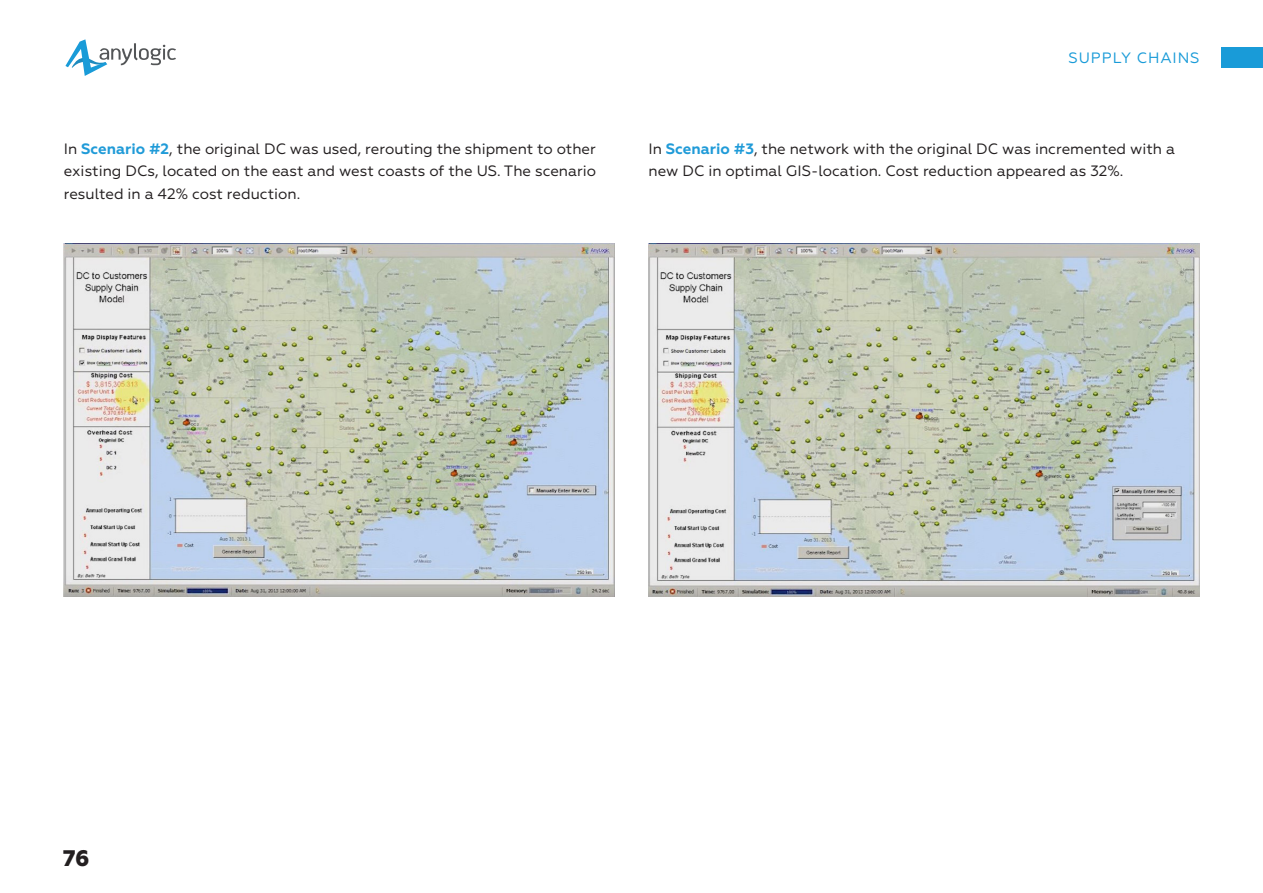
<style>
.page{position:relative;width:1263px;height:893px;background:#fff}
.page>*{position:absolute;margin:0;border:0;box-sizing:border-box;transform-origin:0 0}
.t1{font:800 22.5px "Geometria";color:#231f20}
._4_Текст_основной{font:15px/22.5px "Geometria";color:#231f20;text-align:justify}
._11_колонтитул{font:15px "Geometria";letter-spacing:.06em;color:#199bd8}
.s1{font-weight:700;color:#209bd8}
</style>
<div class="page">
<svg style="left:65px;top:39px;width:111px;height:37px"></svg>
<div style="left:1221px;top:47px;width:42px;height:21px;background:#199bd8"></div>
<img style="left:64px;top:244px;width:550px;height:353px">
<img style="left:648px;top:244px;width:551px;height:353px">
<p class="_11_колонтитул" style="left:1068px;top:49px;width:133px">SUPPLY CHAINS</p>
<p class="_4_Текст_основной" style="left:64px;top:137px;width:534px">In <span class="s1">Scenario #2</span>, the original DC was used, rerouting the shipment to other existing DCs, located on the east and west coasts of the US. The scenario resulted in a 42% cost reduction.</p>
<p class="_4_Текст_основной" style="left:648px;top:137px;width:528px">In <span class="s1">Scenario #3</span>, the network with the original DC was incremented with a new DC in optimal GIS-location. Cost reduction appeared as 32%.</p>
<p class="t1" style="left:63px;top:845px;width:28px">76</p>
</div>
